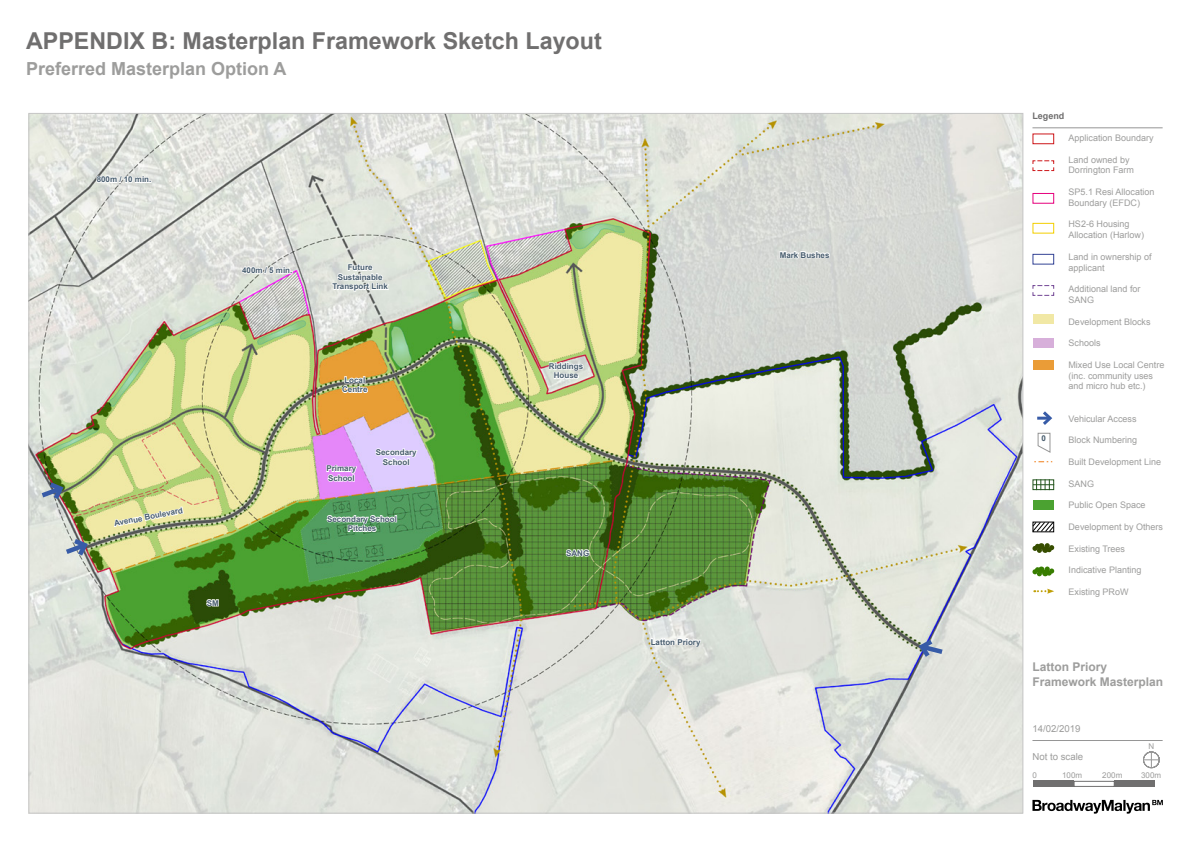
<style>
.page{position:relative;width:1191px;height:842px;background:#fff}
.page>*{position:absolute;margin:0;border:0;box-sizing:border-box;transform-origin:0 0}
.t1{font:700 23.3px "Arial";color:#706f6f}
.t2{font:700 18px "Arial";color:#9d9d9c}
.t3{font:700 12px/14.4px "Arial";color:#9d9d9c}
.t4{font:9.6px "Arial";color:#9d9d9c}
.t5{font:9px/10.8px "Arial";color:#9d9d9c}
.t6{font:700 9px "Arial";color:#706f6f}
.t7{font:700 8px/9.6px "Arial";color:#475c6d;text-align:center}
.t8{font:8px "Arial";color:#9d9d9c}
</style>
<div class="page">
<img style="left:30px;top:115px;width:991px;height:697px">
<svg style="left:326px;top:514px;width:71px;height:19px"></svg>
<svg style="left:241px;top:264px;width:51px;height:11px"></svg>
<svg style="left:95px;top:175px;width:57px;height:9px"></svg>
<svg style="left:779px;top:241px;width:52px;height:20px"></svg>
<svg style="left:1032px;top:800px;width:130px;height:14px"></svg>
<svg style="left:37px;top:479px;width:30px;height:25px"></svg>
<svg style="left:374px;top:447px;width:45px;height:19px"></svg>
<svg style="left:325px;top:464px;width:33px;height:19px"></svg>
<svg style="left:113px;top:506px;width:72px;height:27px"></svg>
<svg style="left:341px;top:375px;width:28px;height:19px"></svg>
<svg style="left:331px;top:262px;width:60px;height:30px"></svg>
<svg style="left:548px;top:361px;width:36px;height:19px"></svg>
<svg style="left:205px;top:589px;width:14px;height:20px"></svg>
<div style="left:1033px;top:781px;width:40px;height:6px;background:#706f6f"></div>
<div style="left:1114px;top:781px;width:40px;height:6px;background:#706f6f"></div>
<div style="left:1073px;top:781px;width:41px;height:6px;border:1px solid #706f6f"></div>
<svg style="left:915px;top:635px;width:32px;height:27px"></svg>
<svg style="left:1034px;top:461px;width:18px;height:1px"></svg>
<svg style="left:1034px;top:589px;width:20px;height:5px"></svg>
<div style="left:1032px;top:254px;width:22px;height:11px;border:1px solid #334395"></div>
<svg style="left:1032px;top:285px;width:22px;height:11px"></svg>
<div style="left:1033px;top:314px;width:20px;height:10px;background:#f1e8a5"></div>
<div style="left:1032px;top:133px;width:22px;height:11px;border:1px solid #cd171a"></div>
<svg style="left:1032px;top:160px;width:22px;height:11px"></svg>
<div style="left:1032px;top:193px;width:22px;height:11px;border:1px solid #e6007d"></div>
<div style="left:1032px;top:223px;width:22px;height:11px;border:1px solid #f3cf00"></div>
<div style="left:1033px;top:338px;width:20px;height:10px;background:#d7afda"></div>
<div style="left:1033px;top:360px;width:20px;height:10px;background:#ea9c37"></div>
<div style="left:1033px;top:500px;width:20px;height:10px;background:#4ba231"></div>
<svg style="left:1037px;top:411px;width:16px;height:41px"></svg>
<svg style="left:1033px;top:479px;width:21px;height:11px"></svg>
<svg style="left:1032px;top:522px;width:22px;height:10px"></svg>
<hr style="left:1032px;top:128px;width:130px;height:1px;background:#969696">
<svg style="left:1032px;top:543px;width:22px;height:10px"></svg>
<div style="left:1042px;top:546px;width:6px;height:7px;background:#374e00;border-radius:50%"></div>
<svg style="left:1032px;top:566px;width:22px;height:10px"></svg>
<hr style="left:1032px;top:740px;width:130px;height:1px;background:#969696">
<svg style="left:1143px;top:751px;width:16px;height:17px"></svg>
<svg style="left:650px;top:636px;width:52px;height:12px"></svg>
<svg style="left:565px;top:547px;width:25px;height:12px"></svg>
<svg style="left:61px;top:535px;width:30px;height:26px"></svg>
<h1 class="t1" style="left:26px;top:25px;width:577px">APPENDIX B: Masterplan Framework Sketch Layout</h1>
<h2 class="t2" style="left:26px;top:57px;width:262px">Preferred Masterplan Option A</h2>
<p class="t7" style="left:97px;top:175px;width:56px">800m / 10 min.</p>
<p class="t7" style="left:242px;top:266px;width:52px">400m / 5 min.</p>
<p class="t7" style="left:113px;top:519px;width:71px;rotate:-11deg">Avenue Boulevard</p>
<p class="t7" style="left:207px;top:598px;width:13px">SM</p>
<p class="t7" style="left:332px;top:263px;width:57px">Future<br>Sustainable<br>Transport Link</p>
<p class="t7" style="left:342px;top:375px;width:27px;text-align:left">Local<br>Centre</p>
<p class="t7" style="left:326px;top:464px;width:31px;text-align:left">Primary<br>School</p>
<p class="t7" style="left:376px;top:448px;width:42px">Secondary<br>School</p>
<p class="t7" style="left:327px;top:514px;width:71px">Secondary School<br>Pitches</p>
<p class="t7" style="left:549px;top:361px;width:36px">Riddings<br>House</p>
<p class="t7" style="left:566px;top:548px;width:25px">SANG</p>
<p class="t7" style="left:650px;top:637px;width:51px">Latton Priory</p>
<p class="t7" style="left:779px;top:250px;width:51px">Mark Bushes</p>
<p class="t6" style="left:1032px;top:110px;width:34px">Legend</p>
<p class="t7" style="left:1041px;top:433px;width:6px">0</p>
<p class="t5" style="left:1068px;top:133px;width:87px">Application Boundary</p>
<p class="t5" style="left:1068px;top:154px;width:67px">Land owned by<br>Dorrington Farm</p>
<p class="t5" style="left:1068px;top:187px;width:88px">SP5.1 Resi Allocation<br>Boundary (EFDC)</p>
<p class="t5" style="left:1068px;top:219px;width:77px">HS2-6 Housing<br>Allocation (Harlow)</p>
<p class="t5" style="left:1068px;top:251px;width:85px">Land in ownership of applicant</p>
<p class="t5" style="left:1068px;top:284px;width:74px">Additional land for<br>SANG</p>
<p class="t5" style="left:1068px;top:316px;width:84px">Development Blocks</p>
<p class="t5" style="left:1068px;top:338px;width:34px">Schools</p>
<p class="t5" style="left:1068px;top:359px;width:97px">Mixed Use Local Centre (inc. community uses and micro hub etc.)</p>
<p class="t5" style="left:1068px;top:413px;width:70px">Vehicular Access</p>
<p class="t5" style="left:1068px;top:435px;width:70px">Block Numbering</p>
<p class="t5" style="left:1068px;top:457px;width:94px">Built Development Line</p>
<p class="t5" style="left:1068px;top:478px;width:27px">SANG</p>
<p class="t5" style="left:1068px;top:500px;width:79px">Public Open Space</p>
<p class="t5" style="left:1068px;top:521px;width:96px">Development by Others</p>
<p class="t5" style="left:1068px;top:543px;width:58px">Existing Trees</p>
<p class="t5" style="left:1068px;top:565px;width:75px">Indicative Planting</p>
<p class="t5" style="left:1068px;top:586px;width:62px">Existing PRoW</p>
<h3 class="t3" style="left:1032px;top:660px;width:132px">Latton Priory<br>Framework Masterplan</h3>
<p class="t4" style="left:1032px;top:722px;width:50px">14/02/2019</p>
<p class="t4" style="left:1032px;top:750px;width:52px">Not to scale</p>
<p class="t8" style="left:1148px;top:741px;width:7px">N</p>
<p class="t8" style="left:1032px;top:770px;width:6px">0</p>
<p class="t8" style="left:1062px;top:770px;width:22px">100m</p>
<p class="t8" style="left:1102px;top:770px;width:22px">200m</p>
<p class="t8" style="left:1141px;top:770px;width:22px">300m</p>
</div>
